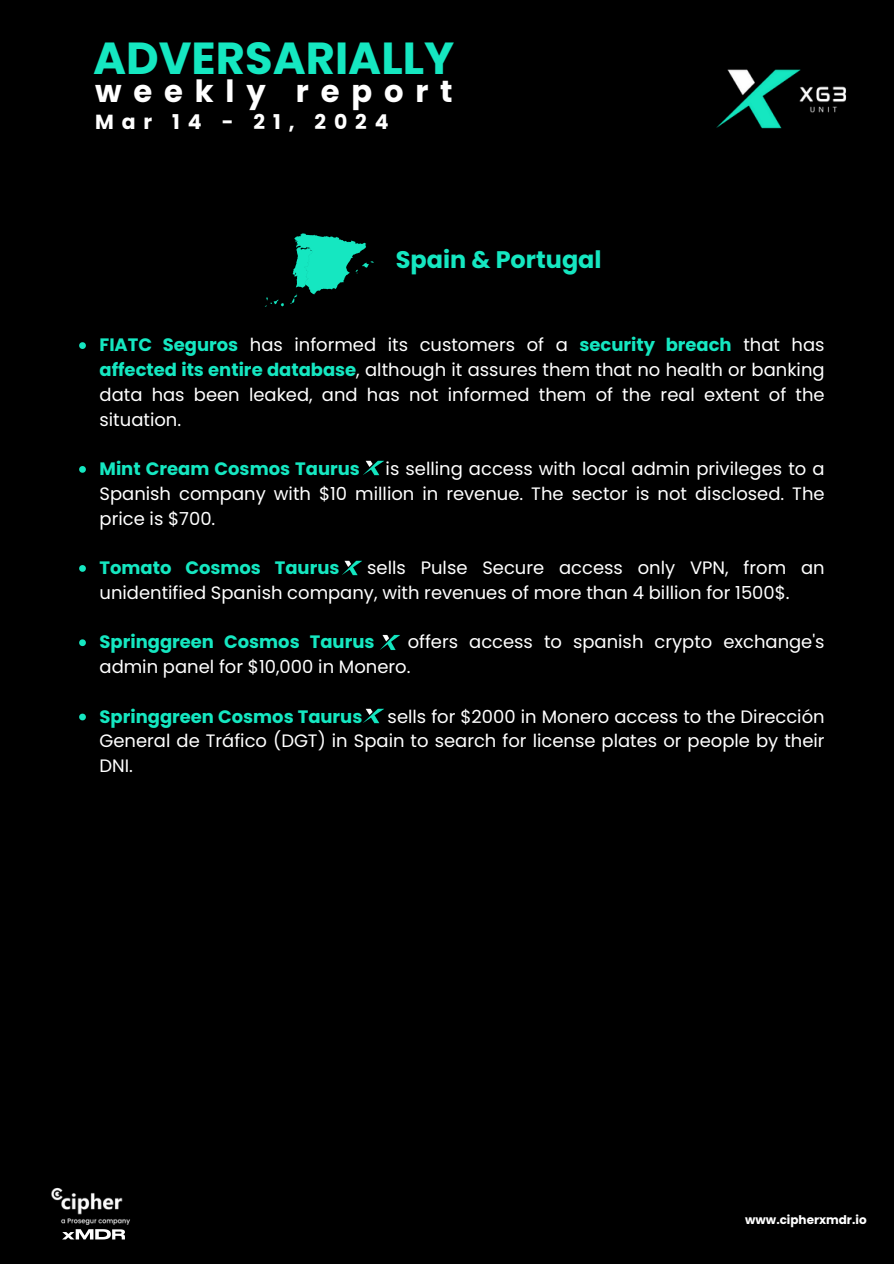
<style>
.page{position:relative;width:894px;height:1264px;background:#fff}
.page>*{position:absolute;margin:0;border:0;box-sizing:border-box;transform-origin:0 0}
.t1{font:700 44.85px "Poppins";color:#15e7c1}
.t2{font:700 30.6px "Poppins";letter-spacing:.385em;color:#fff}
.t3{font:700 24px "Poppins";color:#15e7c1}
.t4{font:700 20.4px "Poppins";letter-spacing:.385em;color:#fff}
.t5{font:18px/24.8px "Poppins";color:#fff;text-align:justify}
.t6{font:700 18px "Poppins";color:#15e7c1}
.t7{font:700 12px "Poppins";color:#fff}
.s1{font-weight:700;color:#15e7c1}
</style>
<div class="page">
<div style="left:0;top:0;width:893px;height:1263px;background:#000"></div>
<img style="left:51px;top:1187px;width:79px;height:38px">
<svg style="left:62px;top:1229px;width:63px;height:10px"></svg>
<img style="left:716px;top:69px;width:131px;height:60px">
<svg style="left:265px;top:233px;width:108px;height:74px"></svg>
<svg style="left:79px;top:342px;width:7px;height:7px"></svg>
<svg style="left:79px;top:466px;width:7px;height:7px"></svg>
<svg style="left:79px;top:565px;width:7px;height:7px"></svg>
<svg style="left:79px;top:639px;width:7px;height:7px"></svg>
<svg style="left:79px;top:713px;width:7px;height:7px"></svg>
<img style="left:363px;top:460px;width:21px;height:16px">
<img style="left:342px;top:560px;width:20px;height:16px">
<img style="left:380px;top:634px;width:20px;height:16px">
<img style="left:363px;top:708px;width:21px;height:16px">
<h2 class="t1" style="left:93px;top:27px;width:362px">ADVERSARIALLY</h2>
<p class="t2" style="left:95px;top:70px;width:359px">weekly report</p>
<p class="t4" style="left:95px;top:107px;width:295px">Mar 14 - 21, 2024</p>
<p class="t3" style="left:396px;top:243px;width:207px">Spain &amp; Portugal</p>
<p class="t5" style="left:99px;top:332px;width:726px"><span class="s1">FIATC Seguros</span> has informed its customers of a <span class="s1">security breach</span> that has <span class="s1">affected its entire database</span>, although it assures them that no health or banking data has been leaked, and has not informed them of the real extent of the situation.</p>
<p class="t6" style="left:99px;top:456px;width:262px">Mint Cream Cosmos Taurus</p>
<p class="t5" style="left:99px;top:456px;width:726px;text-indent:286px">is selling access with local admin privileges to a Spanish company with $10 million in revenue. The sector is not disclosed. The price is $700.</p>
<p class="t6" style="left:99px;top:555px;width:241px">Tomato Cosmos Taurus</p>
<p class="t5" style="left:99px;top:555px;width:726px;text-indent:267px">sells Pulse Secure access only VPN, from an unidentified Spanish company, with revenues of more than 4 billion for 1500$.</p>
<p class="t6" style="left:99px;top:629px;width:276px">Springgreen Cosmos Taurus</p>
<p class="t5" style="left:99px;top:629px;width:726px;text-indent:308px">offers access to spanish crypto exchange's admin panel for $10,000 in Monero.</p>
<p class="t6" style="left:99px;top:703px;width:264px">Springgreen Cosmos Taurus</p>
<p class="t5" style="left:99px;top:704px;width:726px;text-indent:288px">sells for $2000 in Monero access to the Dirección General de Tráfico (DGT) in Spain to search for license plates or people by their DNI.</p>
<p class="t7" style="left:745px;top:1210px;width:123px">www.cipherxmdr.io</p>
</div>
